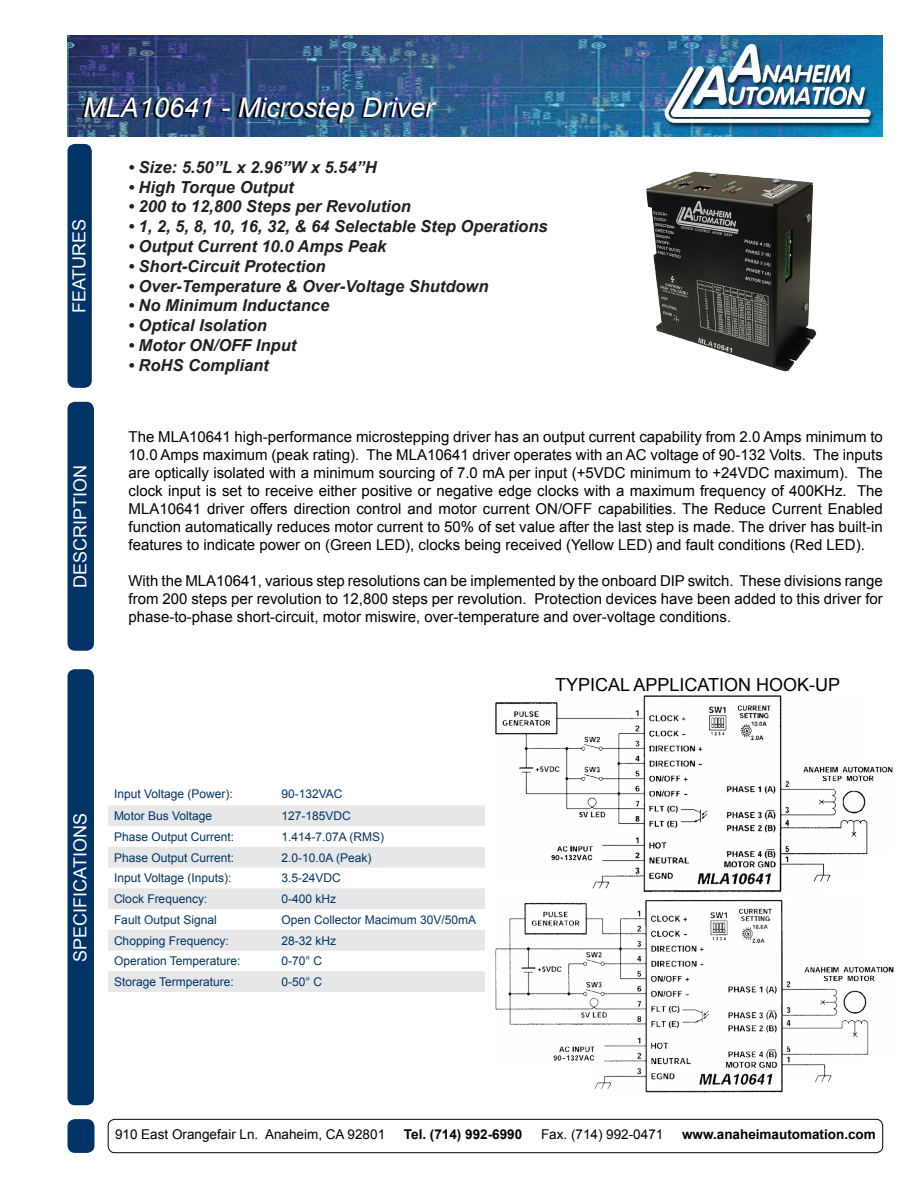
<style>
.page{position:relative;width:918px;height:1188px;background:#fff}
.page>*{position:absolute;margin:0;border:0;box-sizing:border-box;transform-origin:0 0}
.t1{font:italic 27px "Arial";color:#fff}
.t2{font:18px "Arial";color:#fff}
.t3{font:18px "Arial";color:#000}
.t4{font:italic 700 16.5px "Arial";color:#231f20}
.t5{font:15px/18px "Arial";color:#000;text-align:justify}
.t6{font:13.5px "Arial";color:#000}
.t7{font:700 13.5px "Arial";color:#000}
.t8{font:12px "Arial";color:#036}
</style>
<div class="page">
<img style="left:68px;top:35px;width:815px;height:101px">
<div style="left:68px;top:403px;width:25px;height:247px;background:#036;border-radius:7px"></div>
<div style="left:68px;top:402px;width:26px;height:249px;border:2px solid #036;border-radius:7px"></div>
<div style="left:68px;top:145px;width:23px;height:242px;background:#036;border-radius:7px"></div>
<div style="left:68px;top:144px;width:24px;height:244px;border:2px solid #036;border-radius:7px"></div>
<div style="left:68px;top:1120px;width:26px;height:32px;background:#036;border-radius:7px"></div>
<div style="left:68px;top:1119px;width:26px;height:34px;border:2px solid #036;border-radius:7px"></div>
<div style="left:108px;top:1119px;width:775px;height:34px;border:1px solid #000;border-radius:7px"></div>
<img style="left:646px;top:171px;width:171px;height:201px">
<svg style="left:108px;top:805px;width:377px;height:187px;fill:#e6e7e8"></svg>
<img style="left:496px;top:696px;width:398px;height:397px">
<div style="left:68px;top:670px;width:25px;height:435px;background:#036;border-radius:7px"></div>
<div style="left:68px;top:669px;width:26px;height:436px;border:2px solid #036;border-radius:7px"></div>
<h1 class="t1" style="left:83px;top:90px;width:353px">MLA10641 - Microstep Driver</h1>
<p class="t4" style="left:128px;top:156px;width:250px">• Size: 5.50”L x 2.96”W x 5.54”H</p>
<p class="t4" style="left:128px;top:176px;width:167px">• High Torque Output</p>
<p class="t4" style="left:128px;top:196px;width:284px">• 200 to 12,800 Steps per Revolution</p>
<p class="t4" style="left:128px;top:215px;width:421px">• 1, 2, 5, 8, 10, 16, 32, &amp; 64 Selectable Step Operations</p>
<p class="t4" style="left:128px;top:235px;width:260px">• Output Current 10.0 Amps Peak</p>
<p class="t4" style="left:128px;top:255px;width:199px">• Short-Circuit Protection</p>
<p class="t4" style="left:128px;top:275px;width:362px">• Over-Temperature &amp; Over-Voltage Shutdown</p>
<p class="t4" style="left:128px;top:295px;width:203px">• No Minimum Inductance</p>
<p class="t4" style="left:128px;top:314px;width:140px">• Optical Isolation</p>
<p class="t4" style="left:128px;top:334px;width:170px">• Motor ON/OFF Input</p>
<p class="t4" style="left:128px;top:354px;width:142px">• RoHS Compliant</p>
<p class="t2" style="left:67px;top:313px;width:96px;rotate:-90deg">FEATURES</p>
<p class="t2" style="left:68px;top:588px;width:125px;rotate:-90deg">DESCRIPTION</p>
<p class="t5" style="left:129px;top:428px;width:756px">The MLA10641 high-performance microstepping driver has an output current capability from 2.0 Amps minimum to 10.0 Amps maximum (peak rating). The MLA10641 driver operates with an AC voltage of 90-132 Volts. The inputs are optically isolated with a minimum sourcing of 7.0 mA per input (+5VDC minimum to +24VDC maximum). The clock input is set to receive either positive or negative edge clocks with a maximum frequency of 400KHz. The MLA10641 driver offers direction control and motor current ON/OFF capabilities. The Reduce Current Enabled function automatically reduces motor current to 50% of set value after the last step is made. The driver has built-in features to indicate power on (Green LED), clocks being received (Yellow LED) and fault conditions (Red LED).</p>
<p class="t5" style="left:129px;top:572px;width:756px">With the MLA10641, various step resolutions can be implemented by the onboard DIP switch. These divisions range from 200 steps per revolution to 12,800 steps per revolution. Protection devices have been added to this driver for phase-to-phase short-circuit, motor miswire, over-temperature and over-voltage conditions.</p>
<p class="t3" style="left:555px;top:673px;width:287px">TYPICAL APPLICATION HOOK-UP</p>
<p class="t2" style="left:68px;top:962px;width:150px;rotate:-90deg">SPECIFICATIONS</p>
<p class="t8" style="left:114px;top:786px;width:120px">Input Voltage (Power):</p>
<p class="t8" style="left:281px;top:786px;width:63px">90-132VAC</p>
<p class="t8" style="left:114px;top:808px;width:100px">Motor Bus Voltage</p>
<p class="t8" style="left:281px;top:808px;width:71px">127-185VDC</p>
<p class="t8" style="left:114px;top:829px;width:122px">Phase Output Current:</p>
<p class="t8" style="left:281px;top:829px;width:104px">1.414-7.07A (RMS)</p>
<p class="t8" style="left:114px;top:850px;width:122px">Phase Output Current:</p>
<p class="t8" style="left:281px;top:850px;width:92px">2.0-10.0A (Peak)</p>
<p class="t8" style="left:114px;top:870px;width:119px">Input Voltage (Inputs):</p>
<p class="t8" style="left:281px;top:870px;width:61px">3.5-24VDC</p>
<p class="t8" style="left:114px;top:891px;width:95px">Clock Frequency:</p>
<p class="t8" style="left:281px;top:891px;width:56px">0-400 kHz</p>
<p class="t8" style="left:114px;top:912px;width:104px">Fault Output Signal</p>
<p class="t8" style="left:281px;top:912px;width:196px">Open Collector Macimum 30V/50mA</p>
<p class="t8" style="left:114px;top:933px;width:116px">Chopping Frequency:</p>
<p class="t8" style="left:281px;top:933px;width:56px">28-32 kHz</p>
<p class="t8" style="left:114px;top:953px;width:128px">Operation Temperature:</p>
<p class="t8" style="left:281px;top:953px;width:42px">0-70° C</p>
<p class="t8" style="left:114px;top:974px;width:121px">Storage Termperature:</p>
<p class="t8" style="left:281px;top:974px;width:42px">0-50° C</p>
<p class="t6" style="left:115px;top:1125px;width:272px">910 East Orangefair Ln. Anaheim, CA 92801</p>
<p class="t7" style="left:404px;top:1125px;width:120px">Tel. (714) 992-6990</p>
<p class="t6" style="left:541px;top:1125px;width:124px">Fax. (714) 992-0471</p>
<p class="t7" style="left:682px;top:1125px;width:195px">www.anaheimautomation.com</p>
</div>
